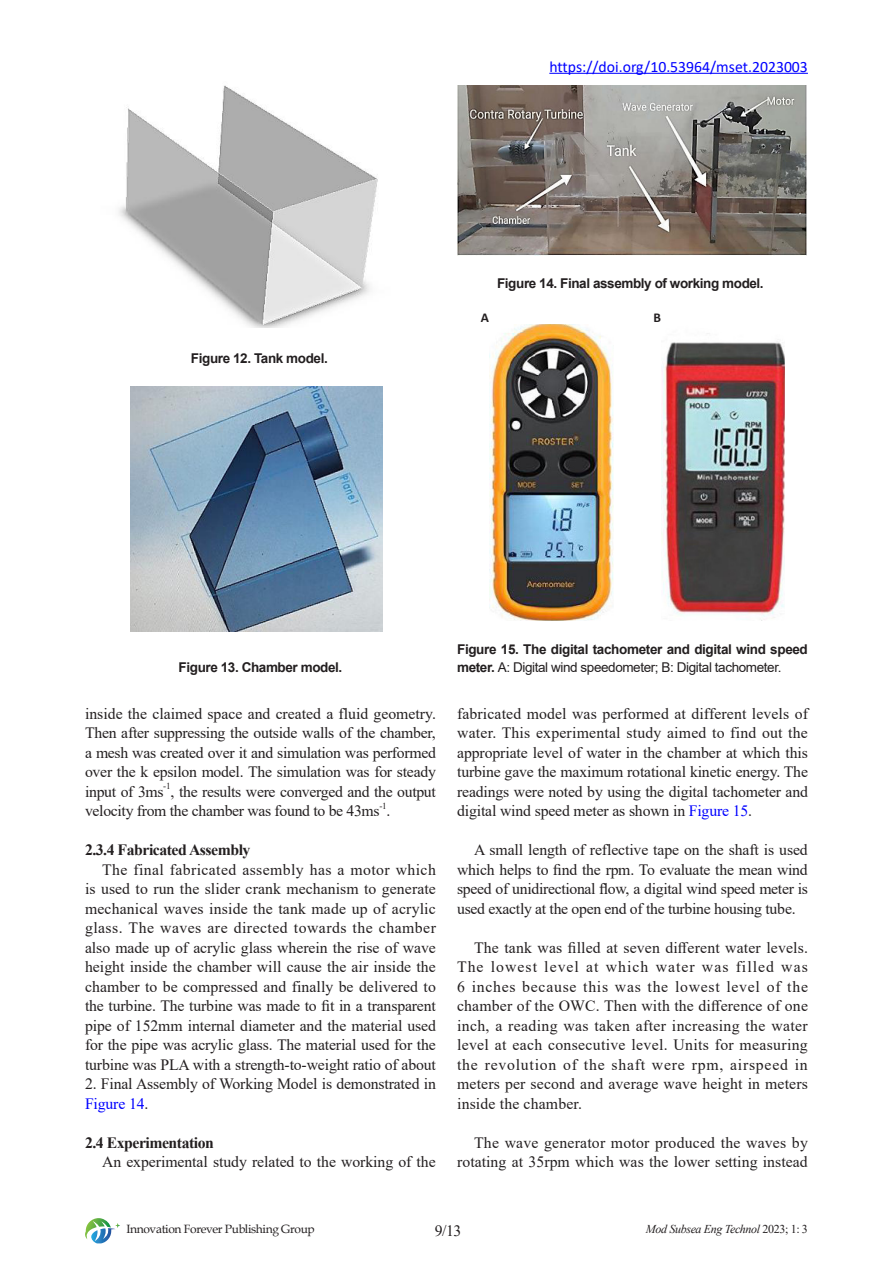
<style>
.page{position:relative;width:893px;height:1263px;background:#fff}
.page>*{position:absolute;margin:0;border:0;box-sizing:border-box;transform-origin:0 0}
.正文{font:15.75px/19.5px "Times New Roman";letter-spacing:-.01em;color:#231f20;text-align:justify}
.二级及以下等级标题{font:700 15.75px "Times New Roman";letter-spacing:-.03em;color:#231f20}
.t1{font:15.75px "Calibri";color:#00f}
.图注样式{font:700 13.5px/18px "Arial";letter-spacing:-.03em;color:#231f20}
.t2{font:700 13.5px "Calibri";color:#231f20}
.t3{font:12px "Book Antiqua";letter-spacing:-.03em;color:#231f20}
.t4{font:italic 12px "Times New Roman";letter-spacing:-.03em;color:#231f20}
.正文-2{font:9.15px "Times New Roman";color:#231f20}
.s1{color:#00f}
.s2{font-weight:400}
.s3{font-style:normal}
</style>
<div class="page">
<svg style="left:85px;top:1218px;width:35px;height:25px"></svg>
<hr style="left:549px;top:73px;width:259px;height:1px;background:#00f">
<img style="left:119px;top:85px;width:259px;height:242px">
<img style="left:489px;top:324px;width:124px;height:297px">
<img style="left:662px;top:333px;width:122px;height:288px">
<img style="left:457px;top:85px;width:350px;height:170px">
<img style="left:130px;top:386px;width:252px;height:246px">
<p class="t1" style="left:549px;top:55px;width:260px">https://doi.org/10.53964/mset.2023003</p>
<p class="图注样式" style="left:497px;top:275px;width:268px">Figure 14. Final assembly of working model.</p>
<p class="图注样式" style="left:191px;top:350px;width:138px">Figure 12. Tank model.</p>
<p class="t2" style="left:481px;top:308px;width:10px">A</p>
<p class="t2" style="left:653px;top:308px;width:9px">B</p>
<p class="图注样式" style="left:179px;top:658px;width:165px">Figure 13. Chamber model.</p>
<p class="正文" style="left:85px;top:703px;width:352px">inside the claimed space and created a fluid geometry.<br>Then after suppressing the outside walls of the chamber, a mesh was created over it and simulation was performed over the k epsilon model. The simulation was for steady input of 3ms , the results were converged and the output</p>
<p class="正文-2" style="left:163px;top:780px;width:9px">-1</p>
<p class="正文" style="left:85px;top:801px;width:307px">velocity from the chamber was found to be 43ms .</p>
<p class="正文-2" style="left:379px;top:799px;width:9px">-1</p>
<p class="二级及以下等级标题" style="left:85px;top:838px;width:167px">2.3.4 Fabricated Assembly</p>
<p class="正文" style="left:85px;top:859px;width:352px;text-indent:17px">The final fabricated assembly has a motor which is used to run the slider crank mechanism to generate mechanical waves inside the tank made up of acrylic glass. The waves are directed towards the chamber also made up of acrylic glass wherein the rise of wave height inside the chamber will cause the air inside the chamber to be compressed and finally be delivered to the turbine. The turbine was made to fit in a transparent pipe of 152mm internal diameter and the material used for the pipe was acrylic glass. The material used for the turbine was PLA with a strength-to-weight ratio of about</p>
<p class="正文" style="left:85px;top:1074px;width:352px">2. Final Assembly of Working Model is demonstrated in<br><span class="s1">Figure 14</span>.</p>
<p class="二级及以下等级标题" style="left:85px;top:1131px;width:130px">2.4 Experimentation</p>
<p class="正文" style="left:102px;top:1152px;width:335px">An experimental study related to the working of the</p>
<p class="图注样式" style="left:457px;top:640px;width:352px">Figure 15. The digital tachometer and digital wind speed meter. <span class="s2">A: Digital wind speedometer; B: Digital tachometer.</span></p>
<p class="正文" style="left:457px;top:703px;width:352px">fabricated model was performed at different levels of water. This experimental study aimed to find out the appropriate level of water in the chamber at which this turbine gave the maximum rotational kinetic energy. The readings were noted by using the digital tachometer and digital wind speed meter as shown in <span class="s1">Figure 15</span>.</p>
<p class="正文" style="left:457px;top:840px;width:352px;text-indent:17px">A small length of reflective tape on the shaft is used which helps to find the rpm. To evaluate the mean wind speed of unidirectional flow, a digital wind speed meter is used exactly at the open end of the turbine housing tube.</p>
<p class="正文" style="left:457px;top:937px;width:352px;text-indent:17px">The tank was filled at seven different water levels.<br>The lowest level at which water was filled was 6 inches because this was the lowest level of the chamber of the OWC. Then with the difference of one inch, a reading was taken after increasing the water level at each consecutive level. Units for measuring the revolution of the shaft were rpm, airspeed in meters per second and average wave height in meters inside the chamber.</p>
<p class="正文" style="left:457px;top:1132px;width:352px;text-align:right">The wave generator motor produced the waves by rotating at 35rpm which was the lower setting instead</p>
<p class="t3" style="left:126px;top:1220px;width:190px">Innovation Forever Publishing Group</p>
<p class="正文" style="left:435px;top:1220px;width:28px">9/13</p>
<p class="t4" style="left:646px;top:1220px;width:164px">Mod Subsea Eng Technol <span class="s3">2023; 1: 3</span></p>
</div>
